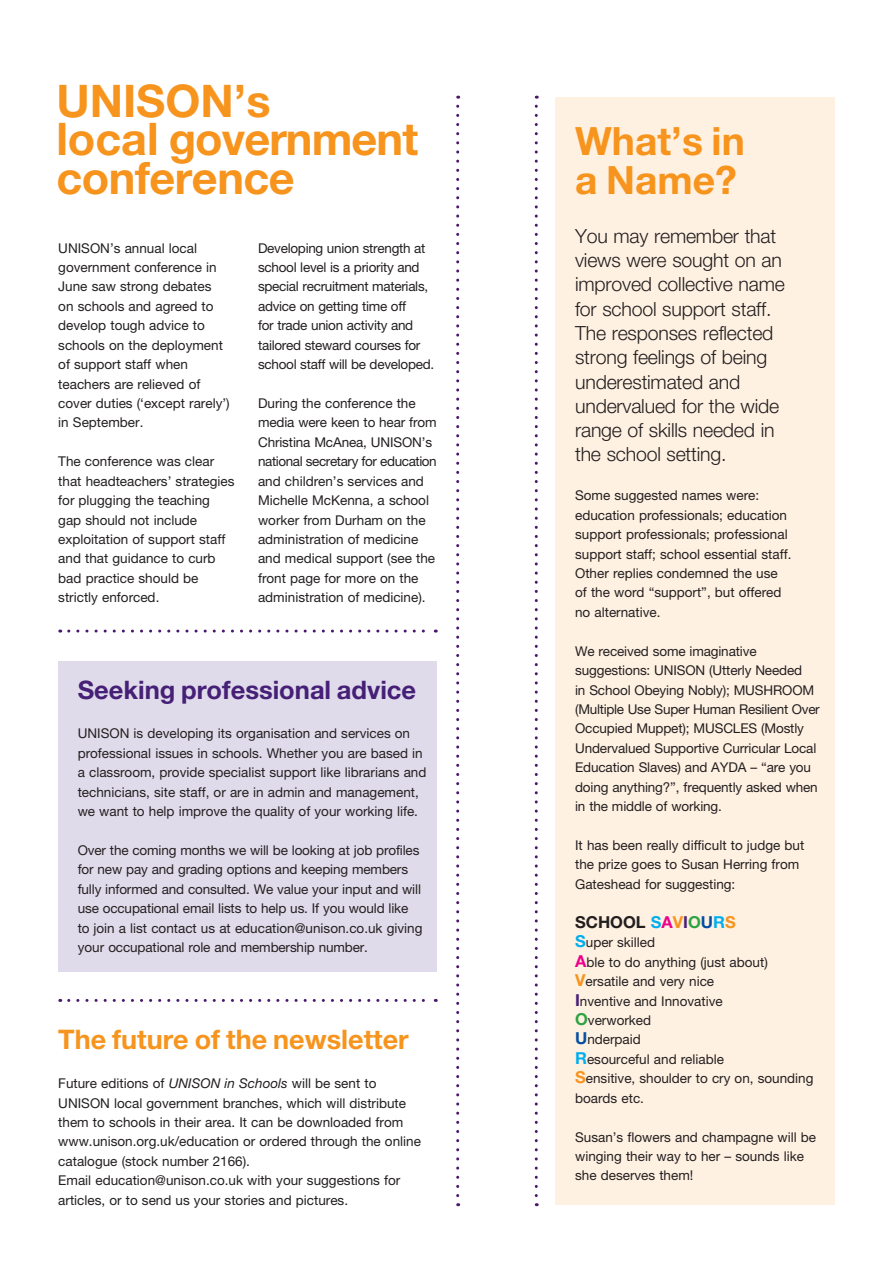
<style>
.page{position:relative;width:893px;height:1263px;background:#fff}
.page>*{position:absolute;margin:0;border:0;box-sizing:border-box;transform-origin:0 0}
.t1{font:700 45px/38.8px "Helvetica Neue";letter-spacing:-.01em;color:#f7941d}
.t2{font:700 39px/38.8px "Helvetica Neue";color:#f7941d}
.t3{font:700 27px "Helvetica Neue";color:#f7941d}
.t4{font:700 25.5px "Helvetica Neue";color:#461f77}
.t5{font:300 19.5px/24.3px "Helvetica Neue";letter-spacing:-.01em;color:#231f20}
.t6{font:700 16.5px "Helvetica Neue";color:#231f20}
.t7{font:13.5px/19.5px "Helvetica Neue";color:#231f20}
.t8{font:13.5px/19.5px "Helvetica Neue";letter-spacing:-.02em;color:#231f20}
.s1{font-style:italic}
.s2{color:#00aeef}
.s3{color:#ec008c}
.s4{color:#f7941d}
.s5{color:#461f77}
.s6{color:#2ea343}
.s7{color:#034ea2}
.s8{font-weight:700;font-size:16.5px;color:#00aeef}
.s9{font-weight:700;font-size:16.5px;color:#ec008c}
.s10{font-weight:700;font-size:16.5px;color:#f7941d}
.s11{font-weight:700;font-size:16.5px;color:#461f77}
.s12{font-weight:700;font-size:16.5px;color:#2ea343}
.s13{font-weight:700;font-size:16.5px;color:#034ea2}
</style>
<div class="page">
<div style="left:556px;top:97px;width:279px;height:1108px;background:#fff1e2"></div>
<div style="left:58px;top:661px;width:379px;height:310px;background:#dfdbea"></div>
<svg style="left:69px;top:629px;width:367px;height:3px"></svg>
<svg style="left:69px;top:999px;width:367px;height:3px"></svg>
<svg style="left:535px;top:106px;width:3px;height:1100px"></svg>
<svg style="left:456px;top:106px;width:3px;height:1100px"></svg>
<h1 class="t1" style="left:56px;top:80px;width:363px">UNISON’s<br>local government conference</h1>
<p class="t7" style="left:58px;top:238px;width:173px">UNISON’s annual local government conference in<br>June saw strong debates on schools and agreed to develop tough advice to schools on the deployment of support staff when teachers are relieved of cover duties (‘except rarely’) in September.</p>
<p class="t7" style="left:58px;top:451px;width:178px">The conference was clear that headteachers’ strategies for plugging the teaching gap should not include exploitation of support staff and that guidance to curb bad practice should be strictly enforced.</p>
<p class="t8" style="left:258px;top:238px;width:178px">Developing union strength at school level is a priority and special recruitment materials, advice on getting time off<br>for trade union activity and tailored steward courses for school staff will be developed.</p>
<p class="t7" style="left:258px;top:393px;width:180px">During the conference the media were keen to hear from<br>Christina McAnea, UNISON’s national secretary for education and children’s services and<br>Michelle McKenna, a school worker from Durham on the administration of medicine and medical support (see the front page for more on the administration of medicine).</p>
<h3 class="t4" style="left:78px;top:675px;width:340px">Seeking professional advice</h3>
<p class="t7" style="left:78px;top:724px;width:350px">UNISON is developing its organisation and services on professional issues in schools. Whether you are based in a classroom, provide specialist support like librarians and technicians, site staff, or are in admin and management, we want to help improve the quality of your working life.</p>
<p class="t7" style="left:78px;top:840px;width:346px">Over the coming months we will be looking at job profiles for new pay and grading options and keeping members fully informed and consulted. We value your input and will use occupational email lists to help us. If you would like to join a list contact us at education@unison.co.uk giving your occupational role and membership number.</p>
<h3 class="t3" style="left:58px;top:1023px;width:352px">The future of the newsletter</h3>
<p class="t7" style="left:58px;top:1073px;width:364px">Future editions of <span class="s1">UNISON in Schools</span> will be sent to UNISON local government branches, which will distribute them to schools in their area. It can be downloaded from www.unison.org.uk/education or ordered through the online catalogue (stock number 2166).<br>Email education@unison.co.uk with your suggestions for articles, or to send us your stories and pictures.</p>
<h2 class="t2" style="left:575px;top:121px;width:171px">What’s in a Name?</h2>
<h3 class="t5" style="left:575px;top:223px;width:211px">You may remember that views were sought on an improved collective name for school support staff.<br>The responses reflected strong feelings of being underestimated and undervalued for the wide range of skills needed in the school setting.</h3>
<p class="t7" style="left:575px;top:486px;width:218px">Some suggested names were: education professionals; education support professionals; professional support staff; school essential staff.<br>Other replies condemned the use of the word “support”, but offered no alternative.</p>
<p class="t7" style="left:575px;top:641px;width:246px">We received some imaginative suggestions: UNISON (Utterly Needed<br>in School Obeying Nobly); MUSHROOM (Multiple Use Super Human Resilient Over Occupied Muppet); MUSCLES (Mostly Undervalued Supportive Curricular Local Education Slaves) and AYDA – “are you doing anything?”, frequently asked when in the middle of working.</p>
<p class="t7" style="left:575px;top:835px;width:231px">It has been really difficult to judge but the prize goes to Susan Herring from<br>Gateshead for suggesting:</p>
<p class="t6" style="left:575px;top:912px;width:160px">School <span class="s2">S</span><span class="s3">a</span><span class="s4">v</span><span class="s5">i</span><span class="s6">o</span><span class="s7">u</span><span class="s2">r</span><span class="s4">s</span></p>
<p class="t7" style="left:575px;top:932px;width:240px"><span class="s8">S</span>uper skilled<br><span class="s9">a</span>ble to do anything (just about) <span class="s10">v</span>ersatile and very nice<br><span class="s11">i</span> nventive and Innovative<br><span class="s12">o</span>verworked<br><span class="s13">u</span>nderpaid<br><span class="s8">r</span>esourceful and reliable<br><span class="s10">s</span>ensitive, shoulder to cry on, sounding boards etc.</p>
<p class="t7" style="left:575px;top:1127px;width:242px">Susan’s flowers and champagne will be winging their way to her – sounds like she deserves them!</p>
</div>
